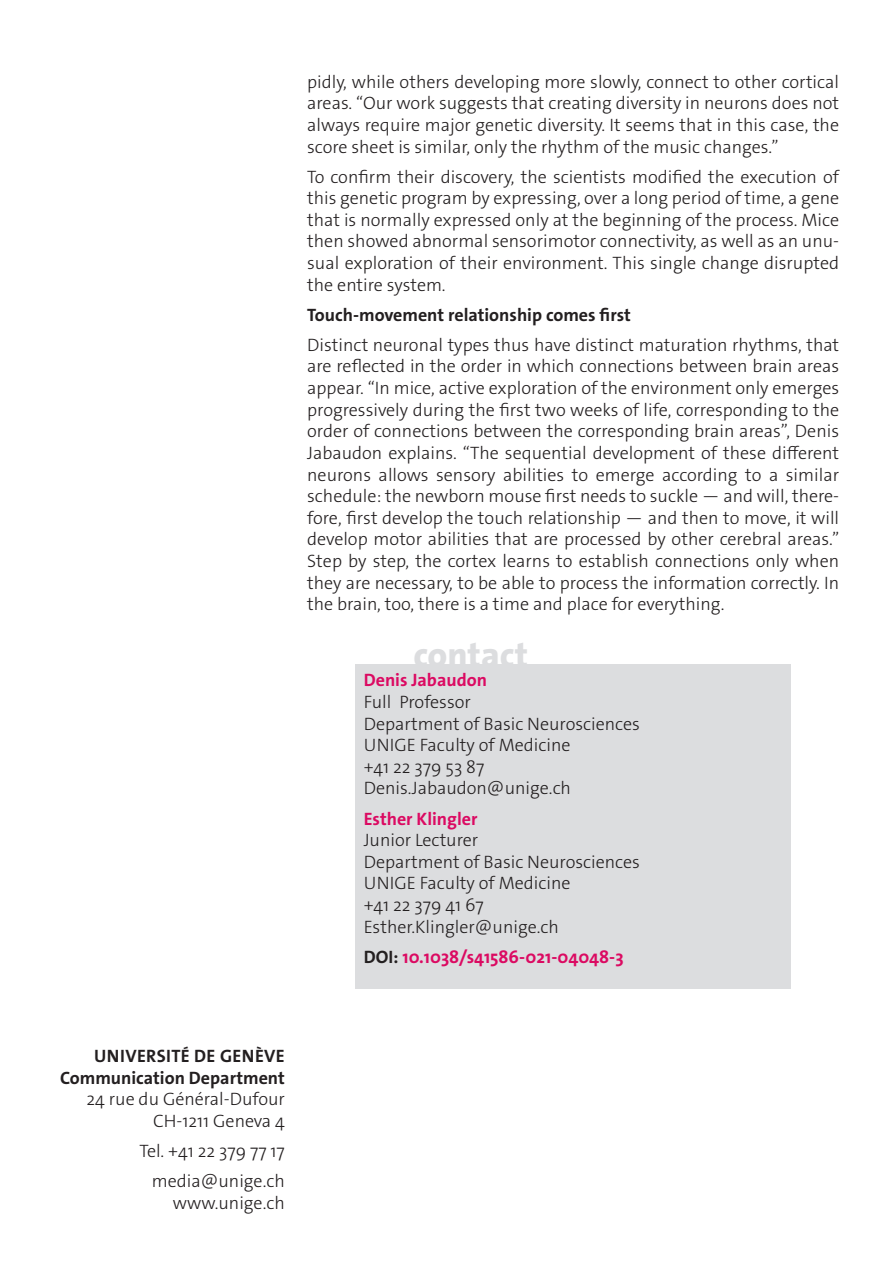
<style>
.page{position:relative;width:893px;height:1263px;background:#fff}
.page>*{position:absolute;margin:0;border:0;box-sizing:border-box;transform-origin:0 0}
._4__texte_courant{font:800 35.7px "The Sans Os F";color:#dcdddf}
._4__texte_courant-2{font:300 18px/21.6px "The Sans Os F";color:#231f20;text-align:justify}
.texte_courant{font:300 18px/21.6px "The Sans Os F";color:#231f20;text-align:right}
._4__texte_courant-3{font:700 18px "The Sans Os F";color:#231f20}
._4__texte_courant-4{font:700 18px "The Sans Os F";color:#db0a62}
.texte_courant-2{font:700 18px "The Sans Os F";letter-spacing:.02em;color:#231f20}
.s1{font-weight:700;color:#db0a62}
.s2{color:#231f20}
.s3{font-weight:700}
</style>
<div class="page">
<div style="left:355px;top:664px;width:436px;height:325px;background:#dcdddf"></div>
<p class="_4__texte_courant-2" style="left:307px;top:71px;width:533px">pidly, while others developing more slowly, connect to other cortical areas. “Our work suggests that creating diversity in neurons does not always require major genetic diversity. It seems that in this case, the score sheet is similar, only the rhythm of the music changes.”</p>
<p class="_4__texte_courant-2" style="left:307px;top:166px;width:533px">To confirm their discovery, the scientists modified the execution of this genetic program by expressing, over a long period of time, a gene that is normally expressed only at the beginning of the process. Mice then showed abnormal sensorimotor connectivity, as well as an unu&shy;sual exploration of their environment. This single change disrupted the entire system.</p>
<p class="_4__texte_courant-3" style="left:307px;top:303px;width:325px">Touch-movement relationship comes first</p>
<p class="_4__texte_courant-2" style="left:307px;top:334px;width:533px">Distinct neuronal types thus have distinct maturation rhythms, that are reflected in the order in which connections between brain areas appear. “In mice, active exploration of the environment only emerges progressively during the first two weeks of life, corresponding to the order of connections between the corresponding brain areas”, Denis Jabaudon explains. “The sequential development of these different neurons allows sensory abilities to emerge according to a similar schedule: the newborn mouse first needs to suckle — and will, there&shy;fore, first develop the touch relationship — and then to move, it will develop motor abilities that are processed by other cerebral areas.” Step by step, the cortex learns to establish connections only when they are necessary, to be able to process the information correctly. In the brain, too, there is a time and place for everything.</p>
<p class="_4__texte_courant" style="left:413px;top:632px;width:116px">contact</p>
<p class="_4__texte_courant-2" style="left:364px;top:670px;width:278px;text-align:left"><span class="s1">Denis Jabaudon<br></span>Full Professor<br>Department of Basic Neurosciences<br>UNIGE Faculty of Medicine<br>+41 22 379 53 87<br>Denis.Jabaudon@unige.ch</p>
<p class="_4__texte_courant-2" style="left:364px;top:808px;width:278px;text-align:left"><span class="s1">Esther Klingler<br></span>Junior Lecturer<br>Department of Basic Neurosciences<br>UNIGE Faculty of Medicine<br>+41 22 379 41 67<br>Esther.Klingler@unige.ch</p>
<p class="_4__texte_courant-4" style="left:364px;top:945px;width:261px"><span class="s2">DOI:</span> 10.1038/s41586-021-04048-3</p>
<p class="texte_courant-2" style="left:94px;top:1044px;width:192px">UNIVERSITÉ DE GENÈVE</p>
<p class="texte_courant" style="left:60px;top:1067px;width:226px"><span class="s3">Communication Department<br></span>24 rue du Général-Dufour<br>CH-1211 Geneva 4</p>
<p class="texte_courant" style="left:139px;top:1140px;width:147px">Tel. +41 22 379 77 17</p>
<p class="texte_courant" style="left:152px;top:1170px;width:135px">media@unige.ch www.unige.ch</p>
</div>
